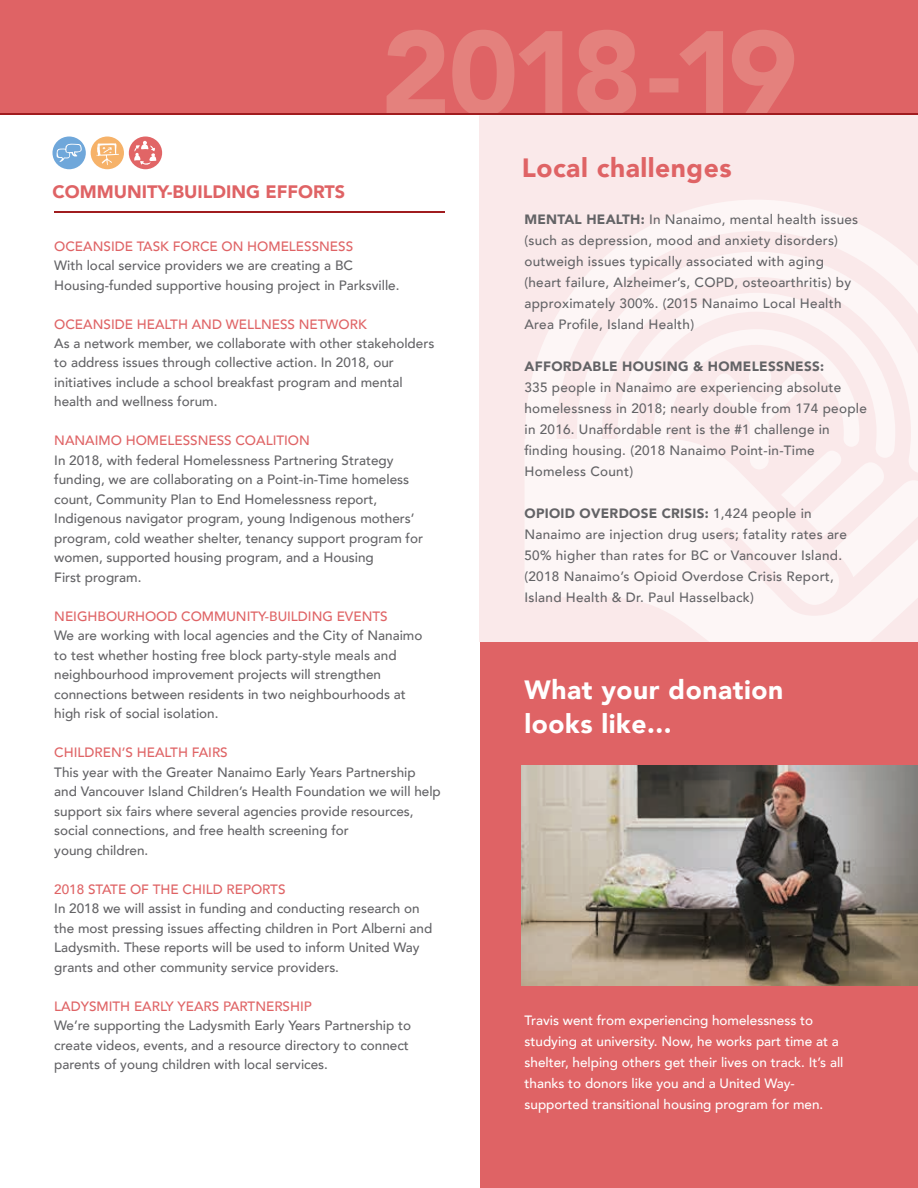
<style>
.page{position:relative;width:918px;height:1188px;background:#fff}
.page>*{position:absolute;margin:0;border:0;box-sizing:border-box;transform-origin:0 0}
.t1{font:900 26.4px/34.2px "Avenir";letter-spacing:.02em;color:#fff}
.t2{font:900 26.4px "Avenir";letter-spacing:.02em;color:#df6365}
.t3{font:900 18px "Avenir";color:#df6365}
.t4{font:500 13.5px/19.5px "Avenir";color:#636366}
.t5{font:500 13.5px/21px "Avenir";letter-spacing:.02em;color:#636366}
.t6{font:500 13.5px/21px "Avenir";color:#fff}
.t7{font:500 13.5px "Avenir";color:#df6365}
.t8{font:900 13.5px "Avenir";letter-spacing:.02em;color:#636366}
.s1{font-weight:900}
</style>
<div class="page">
<div style="left:480px;top:115px;width:438px;height:527px;background:#fae9ea"></div>
<svg style="left:525px;top:200px;width:393px;height:442px;fill:#fdf6f6"></svg>
<svg style="left:714px;top:373px;width:204px;height:204px"></svg>
<div style="left:749px;top:366px;width:22px;height:22px;background:#fdf6f6;border-radius:50%"></div>
<div style="left:480px;top:642px;width:438px;height:546px;background:#df6365"></div>
<img style="left:522px;top:766px;width:396px;height:219px">
<div style="left:0;top:0;width:918px;height:113px;background:#df6365"></div>
<svg style="left:387px;top:30px;width:407px;height:86px"></svg>
<hr style="left:0;top:113px;width:918px;height:2px;background:#a01c1f">
<hr style="left:54px;top:212px;width:391px;height:1px;background:#a01c1f">
<svg style="left:52px;top:137px;width:110px;height:32px"></svg>
<h2 class="t3" style="left:52px;top:177px;width:294px">COMMUNITY-BUILDING EFFORTS</h2>
<p class="t7" style="left:54px;top:234px;width:300px">OCEANSIDE TASK FORCE ON HOMELESSNESS</p>
<p class="t4" style="left:54px;top:255px;width:347px">With local service providers we are creating a BC<br>Housing-funded supportive housing project in Parksville.</p>
<p class="t7" style="left:54px;top:312px;width:314px">OCEANSIDE HEALTH AND WELLNESS NETWORK</p>
<p class="t4" style="left:54px;top:333px;width:382px">As a network member, we collaborate with other stakeholders to address issues through collective action. In 2018, our initiatives include a school breakfast program and mental health and wellness forum.</p>
<p class="t7" style="left:54px;top:429px;width:257px">NANAIMO HOMELESSNESS COALITION</p>
<p class="t4" style="left:54px;top:450px;width:370px">In 2018, with federal Homelessness Partnering Strategy funding, we are collaborating on a Point-in-Time homeless count, Community Plan to End Homelessness report, Indigenous navigator program, young Indigenous mothers’ program, cold weather shelter, tenancy support program for women, supported housing program, and a Housing<br>First program.</p>
<p class="t7" style="left:54px;top:605px;width:335px">NEIGHBOURHOOD COMMUNITY-BUILDING EVENTS</p>
<p class="t4" style="left:54px;top:625px;width:370px">We are working with local agencies and the City of Nanaimo to test whether hosting free block party-style meals and neighbourhood improvement projects will strengthen connections between residents in two neighbourhoods at high risk of social isolation.</p>
<p class="t7" style="left:54px;top:741px;width:175px">CHILDREN’S HEALTH FAIRS</p>
<p class="t4" style="left:54px;top:762px;width:388px">This year with the Greater Nanaimo Early Years Partnership and Vancouver Island Children’s Health Foundation we will help support six fairs where several agencies provide resources, social connections, and free health screening for<br>young children.</p>
<p class="t7" style="left:54px;top:878px;width:233px">2018 STATE OF THE CHILD REPORTS</p>
<p class="t4" style="left:54px;top:898px;width:380px">In 2018 we will assist in funding and conducting research on the most pressing issues affecting children in Port Alberni and Ladysmith. These reports will be used to inform United Way grants and other community service providers.</p>
<p class="t7" style="left:54px;top:994px;width:259px">LADYSMITH EARLY YEARS PARTNERSHIP</p>
<p class="t4" style="left:54px;top:1015px;width:358px">We’re supporting the Ladysmith Early Years Partnership to create videos, events, and a resource directory to connect parents of young children with local services.</p>
<h1 class="t2" style="left:522px;top:145px;width:211px">Local challenges</h1>
<p class="t5" style="left:525px;top:208px;width:335px"><span class="s1">MENTAL HEALTH:</span> In Nanaimo, mental health issues (such as depression, mood and anxiety disorders) outweigh issues typically associated with aging (heart failure, Alzheimer’s, COPD, osteoarthritis) by approximately 300%. (2015 Nanaimo Local Health Area Profile, Island Health)</p>
<p class="t8" style="left:525px;top:354px;width:301px">AFFORDABLE HOUSING &amp; HOMELESSNESS:</p>
<p class="t5" style="left:525px;top:376px;width:344px">335 people in Nanaimo are experiencing absolute homelessness in 2018; nearly double from 174 people in 2016. Unaffordable rent is the #1 challenge in finding housing. (2018 Nanaimo Point-in-Time Homeless Count)</p>
<p class="t5" style="left:525px;top:502px;width:324px"><span class="s1">OPIOID OVERDOSE CRISIS:</span> 1,424 people in Nanaimo are injection drug users; fatality rates are 50% higher than rates for BC or Vancouver Island. (2018 Nanaimo’s Opioid Overdose Crisis Report, Island Health &amp; Dr. Paul Hasselback)</p>
<h1 class="t1" style="left:525px;top:672px;width:260px">What your donation looks like...</h1>
<p class="t6" style="left:525px;top:1009px;width:321px">Travis went from experiencing homelessness to studying at university. Now, he works part time at a shelter, helping others get their lives on track. It’s all thanks to donors like you and a United Way&shy;supported transitional housing program for men.</p>
</div>
